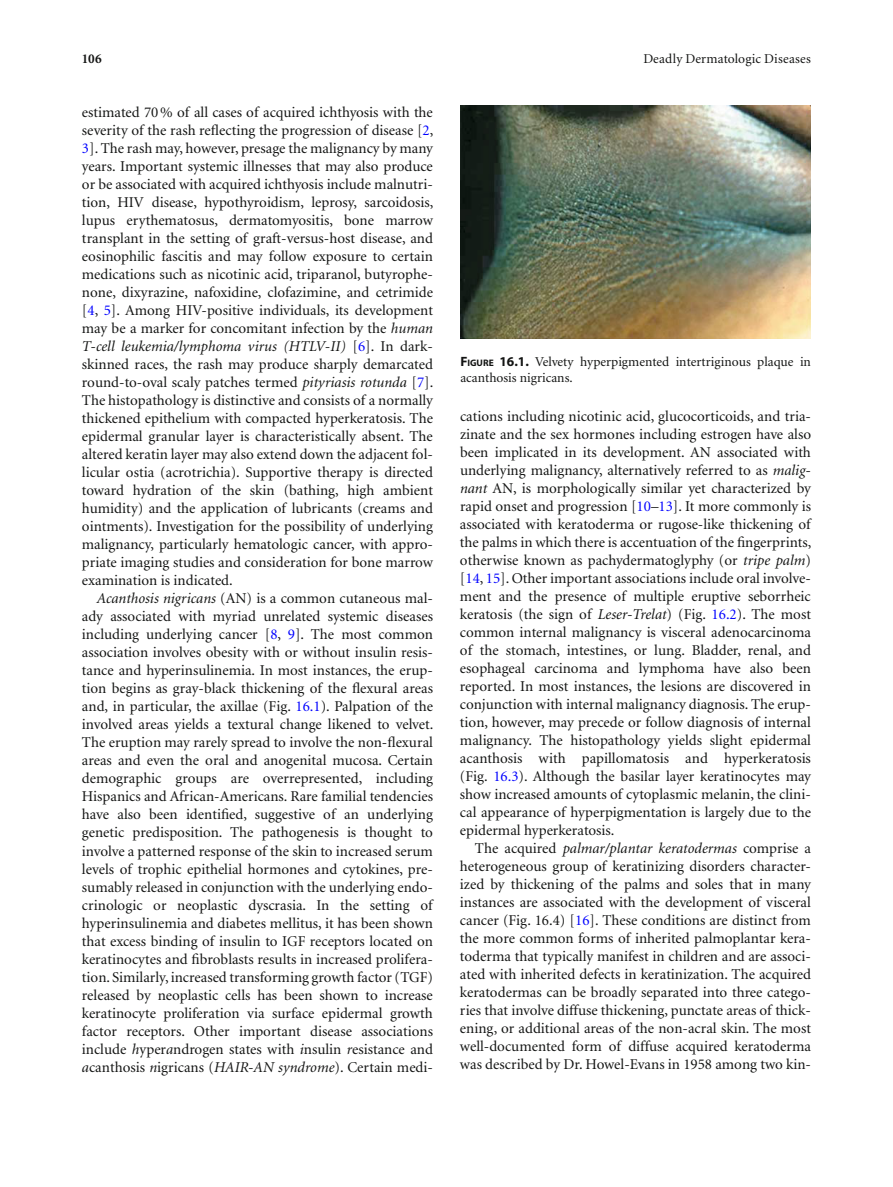
<style>
.page{position:relative;width:893px;height:1187px;background:#fff}
.page>*{position:absolute;margin:0;border:0;box-sizing:border-box;transform-origin:0 0}
.t1{font:15px/18px "Yxxxdd Bcgtgk Minion";color:#131413;text-align:justify}
.t2{font:italic 15px "Bbxbkm Dcwbbv Minion";color:#131413}
.t3{font:13.5px/16.5px "Yxxxdd Bcgtgk Minion";color:#131413}
.t4{font:700 13.5px "Ymhxkc Jtpjrh Minion";color:#131413}
.s1{color:#00f}
.s2{font-family:"Bbxbkm Dcwbbv Minion";font-style:italic}
.s3{font-family:"Yxxxdd Bcgtgk Minion";font-style:normal}
.s4{font-family:"Yxxxdd Bcgtgk Minion";font-style:normal;color:#00f}
.s5{font-family:"Rqvyml Lrrgrm Myriad";font-weight:700}
.s6{font-family:"Rqvyml Lrrgrm Myriad";font-weight:700;font-size:9.45px}
</style>
<div class="page">
<img style="left:460px;top:106px;width:351px;height:232px">
<p class="t4" style="left:82px;top:53px;width:21px">106</p>
<p class="t3" style="left:643px;top:52px;width:169px">Deadly Dermatologic Diseases</p>
<p class="t1" style="left:82px;top:104px;width:353px">estimated 70 % of all cases of acquired ichthyosis with the severity of the rash reflecting the progression of disease [ <span class="s1">2</span> , <span class="s1">3</span> ]. The rash may, however, presage the malignancy by many years. Important systemic illnesses that may also produce or be associated with acquired ichthyosis include malnutri&shy;tion, HIV disease, hypothyroidism, leprosy, sarcoidosis, lupus erythematosus, dermatomyositis, bone marrow transplant in the setting of graft-versus-host disease, and eosinophilic fascitis and may follow exposure to certain medications such as nicotinic acid, triparanol, butyrophe&shy;none, dixyrazine, nafoxidine, clofazimine, and cetrimide [ <span class="s1">4</span> , <span class="s1">5</span> ]. Among HIV-positive individuals, its development may be a marker for concomitant infection by the <span class="s2">human</span></p>
<p class="t2" style="left:82px;top:340px;width:352px">T-cell leukemia/lymphoma virus (HTLV-II) <span class="s3">[</span> <span class="s4">6</span> <span class="s3">]. In dark-</span></p>
<p class="t1" style="left:82px;top:356px;width:353px">skinned races, the rash may produce sharply demarcated round-to-oval scaly patches termed <span class="s2">pityriasis rotunda</span> [ <span class="s1">7</span> ].<br>The histopathology is distinctive and consists of a normally thickened epithelium with compacted hyperkeratosis. The epidermal granular layer is characteristically absent. The altered keratin layer may also extend down the adjacent fol&shy;licular ostia (acrotrichia). Supportive therapy is directed toward hydration of the skin (bathing, high ambient humidity) and the application of lubricants (creams and ointments). Investigation for the possibility of underlying malignancy, particularly hematologic cancer, with appro&shy;priate imaging studies and consideration for bone marrow examination is indicated.</p>
<p class="t1" style="left:82px;top:590px;width:353px;text-indent:15px"><span class="s2">Acanthosis nigricans</span> (AN) is a common cutaneous mal&shy;ady associated with myriad unrelated systemic diseases including underlying cancer [ <span class="s1">8</span> , <span class="s1">9</span> ]. The most common association involves obesity with or without insulin resis&shy;tance and hyperinsulinemia. In most instances, the erup&shy;tion begins as gray-black thickening of the flexural areas and, in particular, the axillae (Fig. <span class="s1">16.1</span> ). Palpation of the involved areas yields a textural change likened to velvet.<br>The eruption may rarely spread to involve the non-flexural areas and even the oral and anogenital mucosa. Certain demographic groups are overrepresented, including Hispanics and African-Americans. Rare familial tendencies have also been identified, suggestive of an underlying genetic predisposition. The pathogenesis is thought to involve a patterned response of the skin to increased serum levels of trophic epithelial hormones and cytokines, pre&shy;sumably released in conjunction with the underlying endo&shy;crinologic or neoplastic dyscrasia. In the setting of hyperinsulinemia and diabetes mellitus, it has been shown that excess binding of insulin to IGF receptors located on keratinocytes and fibroblasts results in increased prolifera&shy;tion. Similarly, increased transforming growth factor (TGF) released by neoplastic cells has been shown to increase keratinocyte proliferation via surface epidermal growth factor receptors. Other important disease associations include <span class="s2">h</span> yper <span class="s2">a</span> ndrogen states with <span class="s2">i</span> nsulin <span class="s2">r</span> esistance and <span class="s2">a</span> canthosis <span class="s2">n</span> igricans ( <span class="s2">HAIR-AN syndrome</span> ). Certain medi-</p>
<p class="t3" style="left:460px;top:354px;width:352px"><span class="s5">F</span><span class="s6">IGURE</span> <span class="s5">16.1.</span> Velvety hyperpigmented intertriginous plaque in acanthosis nigricans.</p>
<p class="t1" style="left:460px;top:408px;width:353px">cations including nicotinic acid, glucocorticoids, and tria&shy;zinate and the sex hormones including estrogen have also been implicated in its development. AN associated with underlying malignancy, alternatively referred to as <span class="s2">malig&shy;nant</span> AN, is morphologically similar yet characterized by rapid onset and progression [ <span class="s1">10</span> – <span class="s1">13</span> ]. It more commonly is associated with keratoderma or rugose-like thickening of the palms in which there is accentuation of the fingerprints, otherwise known as pachydermatoglyphy (or <span class="s2">tripe palm</span> ) [ <span class="s1">14</span> , <span class="s1">15</span> ]. Other important associations include oral involve&shy;ment and the presence of multiple eruptive seborrheic keratosis (the sign of <span class="s2">Leser-Trelat</span> ) (Fig. <span class="s1">16.2</span> ). The most common internal malignancy is visceral adenocarcinoma of the stomach, intestines, or lung. Bladder, renal, and esophageal carcinoma and lymphoma have also been reported. In most instances, the lesions are discovered in conjunction with internal malignancy diagnosis. The erup&shy;tion, however, may precede or follow diagnosis of internal malignancy. The histopathology yields slight epidermal acanthosis with papillomatosis and hyperkeratosis (Fig. <span class="s1">16.3</span> ). Although the basilar layer keratinocytes may show increased amounts of cytoplasmic melanin, the clini&shy;cal appearance of hyperpigmentation is largely due to the epidermal hyperkeratosis.</p>
<p class="t2" style="left:475px;top:842px;width:338px"><span class="s3">The acquired</span> palmar/plantar keratodermas <span class="s3">comprise a</span></p>
<p class="t1" style="left:460px;top:858px;width:353px">heterogeneous group of keratinizing disorders character&shy;ized by thickening of the palms and soles that in many instances are associated with the development of visceral cancer (Fig. 16.4 ) [ <span class="s1">16</span> ]. These conditions are distinct from the more common forms of inherited palmoplantar kera&shy;toderma that typically manifest in children and are associ&shy;ated with inherited defects in keratinization. The acquired keratodermas can be broadly separated into three catego&shy;ries that involve diffuse thickening, punctate areas of thick&shy;ening, or additional areas of the non-acral skin. The most well-documented form of diffuse acquired keratoderma was described by Dr. Howel-Evans in 1958 among two kin-</p>
</div>
